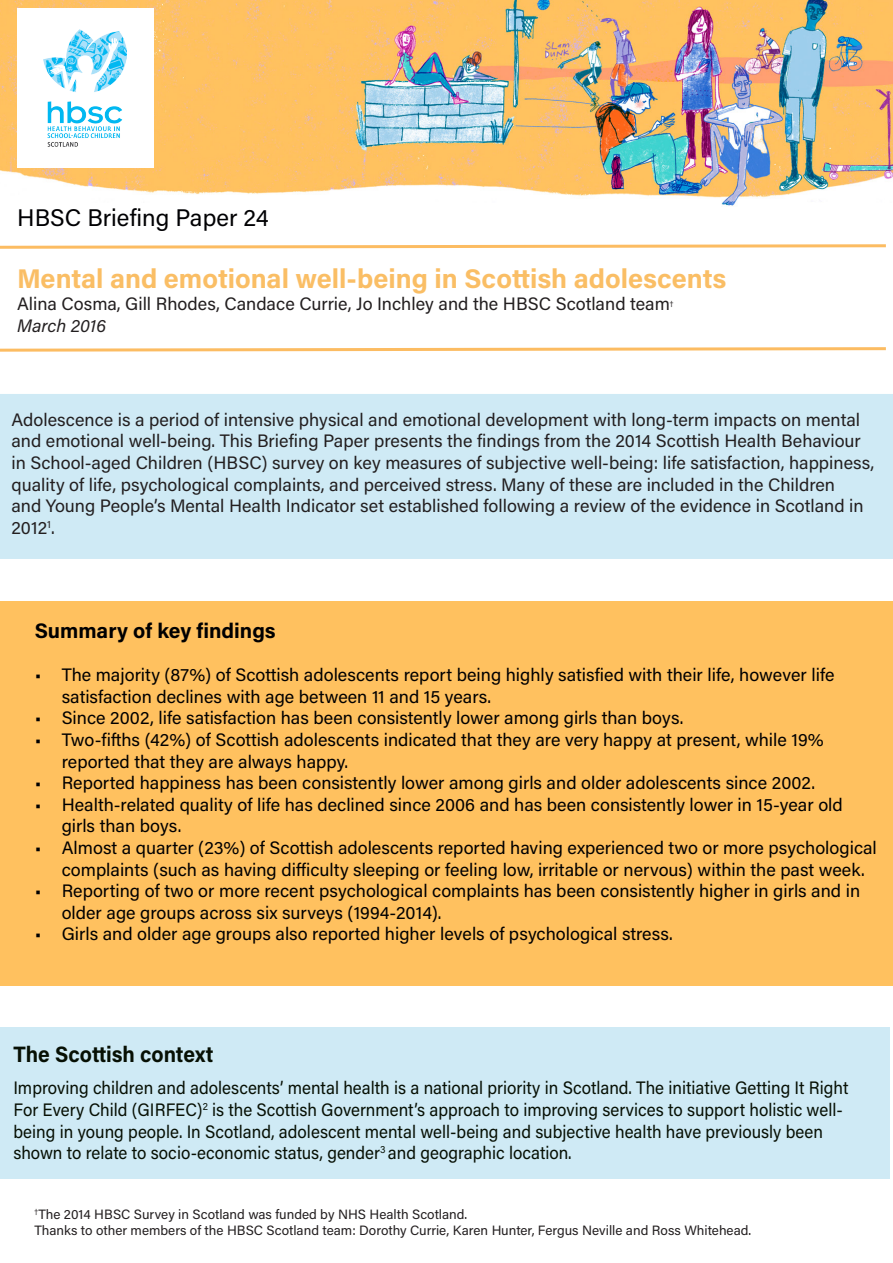
<style>
.page{position:relative;width:893px;height:1263px;background:#fff}
.page>*{position:absolute;margin:0;border:0;box-sizing:border-box;transform-origin:0 0}
.t1{font:700 27px "Acumin Pro";color:#fabe65}
.t2{font:24px "Acumin Pro";color:#000003}
.t3{font:700 22.2px "Acumin Pro";color:#071004;scale:.94 1}
.t4{font:700 21px "Acumin Pro";color:#000001}
.t5{font:18px/21.6px "Acumin Pro";color:#000001}
.t6{font:18px/21.6px "Acumin Pro";color:#231f20}
.t7{font:18px/21.6px "Acumin Pro";color:#071004;scale:.94 1}
.t8{font:italic 18px "Acumin Pro";color:#231f20}
.t9{font:13.5px "Acumin Pro";color:#231f20}
.t10{font:7.8px "Acumin Pro";color:#231f20}
</style>
<div class="page">
<div style="left:0;top:394px;width:893px;height:165px;background:#cfeaf5"></div>
<div style="left:1px;top:601px;width:892px;height:384px;background:#ffc15f"></div>
<div style="left:0;top:1028px;width:889px;height:151px;background:#cfeaf5"></div>
<img style="left:0;top:0;width:893px;height:206px">
<svg style="left:0;top:347px;width:886px;height:5px"></svg>
<svg style="left:0;top:244px;width:886px;height:5px"></svg>
<div style="left:17px;top:9px;width:136px;height:159px;background:#fff"></div>
<img style="left:43px;top:29px;width:84px;height:118px">
<p class="t2" style="left:17px;top:201px;width:253px">HBSC Briefing Paper 24</p>
<p class="t1" style="left:17px;top:260px;width:711px">Mental and emotional well-being in Scottish adolescents</p>
<p class="t6" style="left:17px;top:292px;width:654px">Alina Cosma, Gill Rhodes, Candace Currie, Jo Inchley and the HBSC Scotland team</p>
<p class="t10" style="left:670px;top:297px;width:5px">†</p>
<p class="t8" style="left:17px;top:313px;width:90px">March 2016</p>
<p class="t6" style="left:11px;top:408px;width:864px">Adolescence is a period of intensive physical and emotional development with long-term impacts on mental and emotional well-being. This Briefing Paper presents the findings from the 2014 Scottish Health Behaviour in School-aged Children (HBSC) survey on key measures of subjective well-being: life satisfaction, happiness, quality of life, psychological complaints, and perceived stress. Many of these are included in the Children<br>and Young People’s Mental Health Indicator set established following a review of the evidence in Scotland in 2012<sup>1</sup>.</p>
<p class="t4" style="left:35px;top:616px;width:242px">Summary of key findings</p>
<p class="t5" style="left:62px;top:663px;width:774px;text-indent:-27px">• The majority (87%) of Scottish adolescents report being highly satisfied with their life, however life satisfaction declines with age between 11 and 15 years.</p>
<p class="t5" style="left:35px;top:706px;width:650px">• Since 2002, life satisfaction has been consistently lower among girls than boys.</p>
<p class="t5" style="left:62px;top:728px;width:763px;text-indent:-27px">• Two-fifths (42%) of Scottish adolescents indicated that they are very happy at present, while 19% reported that they are always happy.</p>
<p class="t5" style="left:35px;top:771px;width:782px">• Reported happiness has been consistently lower among girls and older adolescents since 2002.</p>
<p class="t5" style="left:62px;top:793px;width:783px;text-indent:-27px">• Health-related quality of life has declined since 2006 and has been consistently lower in 15-year old girls than boys.</p>
<p class="t5" style="left:62px;top:836px;width:817px;text-indent:-27px">• Almost a quarter (23%) of Scottish adolescents reported having experienced two or more psychological complaints (such as having difficulty sleeping or feeling low, irritable or nervous) within the past week.</p>
<p class="t5" style="left:62px;top:879px;width:800px;text-indent:-27px">• Reporting of two or more recent psychological complaints has been consistently higher in girls and in older age groups across six surveys (1994-2014).</p>
<p class="t5" style="left:35px;top:922px;width:640px">• Girls and older age groups also reported higher levels of psychological stress.</p>
<p class="t3" style="left:13px;top:1039px;width:214px">The Scottish context</p>
<p class="t7" style="left:13px;top:1077px;width:890px">Improving children and adolescents’ mental health is a national priority in Scotland. The initiative Getting It Right For Every Child (GIRFEC)<sup>2</sup> is the Scottish Government’s approach to improving services to support holistic well&shy;being in young people. In Scotland, adolescent mental well-being and subjective health have previously been shown to relate to socio-economic status, gender<sup>3</sup> and geographic location.</p>
<p class="t9" style="left:34px;top:1205px;width:434px"><sup>†</sup>The 2014 HBSC Survey in Scotland was funded by NHS Health Scotland.</p>
<p class="t9" style="left:34px;top:1221px;width:718px">Thanks to other members of the HBSC Scotland team: Dorothy Currie, Karen Hunter, Fergus Neville and Ross Whitehead.</p>
</div>
